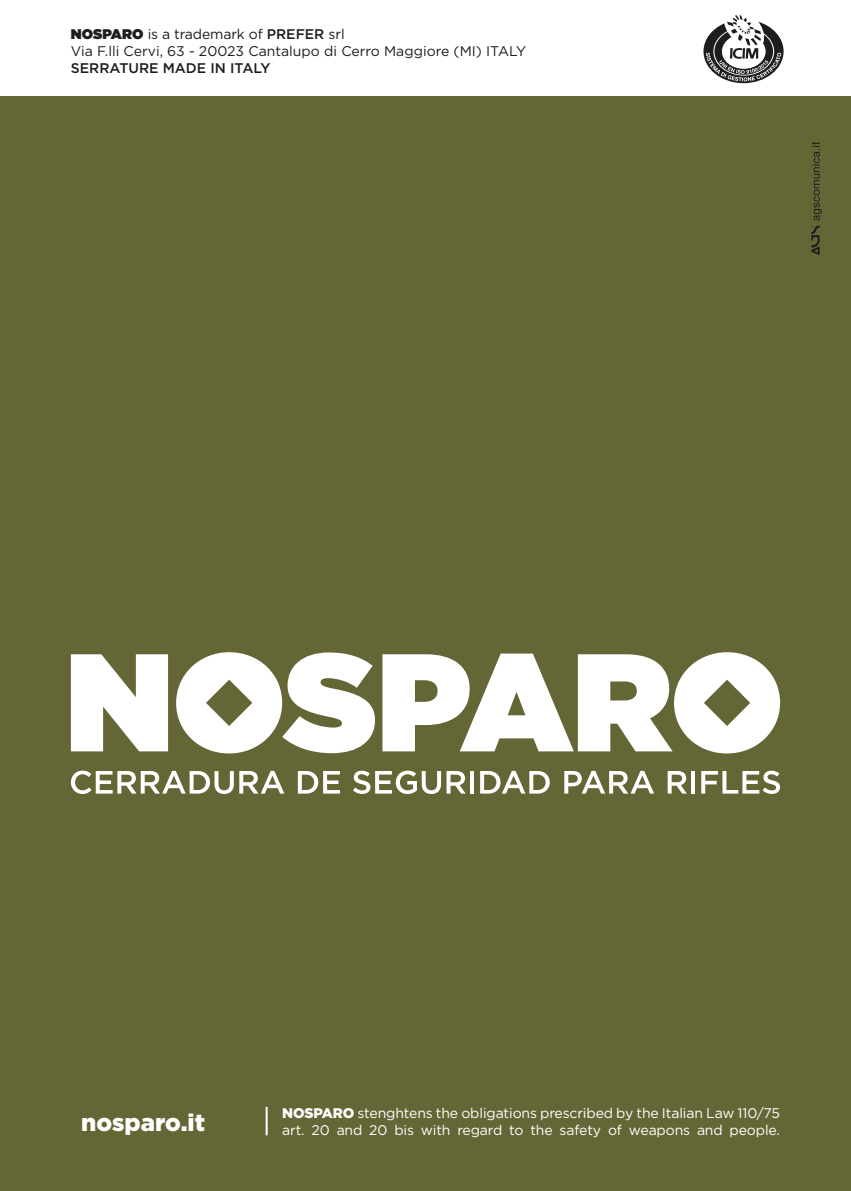
<style>
.page{position:relative;width:851px;height:1191px;background:#fff}
.page>*{position:absolute;margin:0;border:0;box-sizing:border-box;transform-origin:0 0}
.t1{font:900 24px "Gotham";color:#fff}
.t2{font:14px "Gotham";letter-spacing:-.01em;color:#fff}
.t3{font:14px/16.8px "Gotham";color:#1d1d1b}
.t4{font:500 14px "Gotham";color:#1d1d1b}
.s1{font-weight:900}
.s2{font-weight:500}
</style>
<div class="page">
<div style="left:0;top:96px;width:850px;height:1095px;background:#656636"></div>
<svg style="left:71px;top:654px;width:97px;height:97px"></svg>
<svg style="left:382px;top:652px;width:398px;height:101px"></svg>
<svg style="left:176px;top:652px;width:199px;height:101px"></svg>
<svg style="left:71px;top:770px;width:213px;height:24px"></svg>
<svg style="left:298px;top:771px;width:42px;height:22px"></svg>
<svg style="left:353px;top:770px;width:112px;height:24px"></svg>
<hr style="left:470px;top:771px;width:4px;height:22px;background:#fff">
<svg style="left:480px;top:771px;width:69px;height:22px"></svg>
<svg style="left:564px;top:771px;width:90px;height:22px"></svg>
<svg style="left:667px;top:771px;width:19px;height:22px"></svg>
<hr style="left:691px;top:771px;width:4px;height:22px;background:#fff">
<svg style="left:701px;top:770px;width:79px;height:24px"></svg>
<svg style="left:703px;top:15px;width:80px;height:68px"></svg>
<hr style="left:265px;top:1106px;width:2px;height:29px;background:#fff">
<svg style="left:811px;top:226px;width:8px;height:29px"></svg>
<svg style="left:811px;top:142px;width:10px;height:78px"></svg>
<p class="t3" style="left:71px;top:26px;width:456px"><span class="s1">NOSPARO</span> is a trademark of <span class="s2">PREFER</span> srl<br>Via F.lli Cervi, 63 - 20023 Cantalupo di Cerro Maggiore (MI) ITALY</p>
<p class="t4" style="left:71px;top:59px;width:201px">SERRATURE MADE IN ITALY</p>
<p class="t2" style="left:282px;top:1104px;width:499px"><span class="s1">NOSPARO</span> stenghtens the obligations prescribed by the Italian Law 110/75</p>
<h1 class="t1" style="left:81px;top:1105px;width:125px">nosparo.it</h1>
<p class="t2" style="left:282px;top:1120px;width:499px">art. 20 and 20 bis with regard to the safety of weapons and people.</p>
</div>
